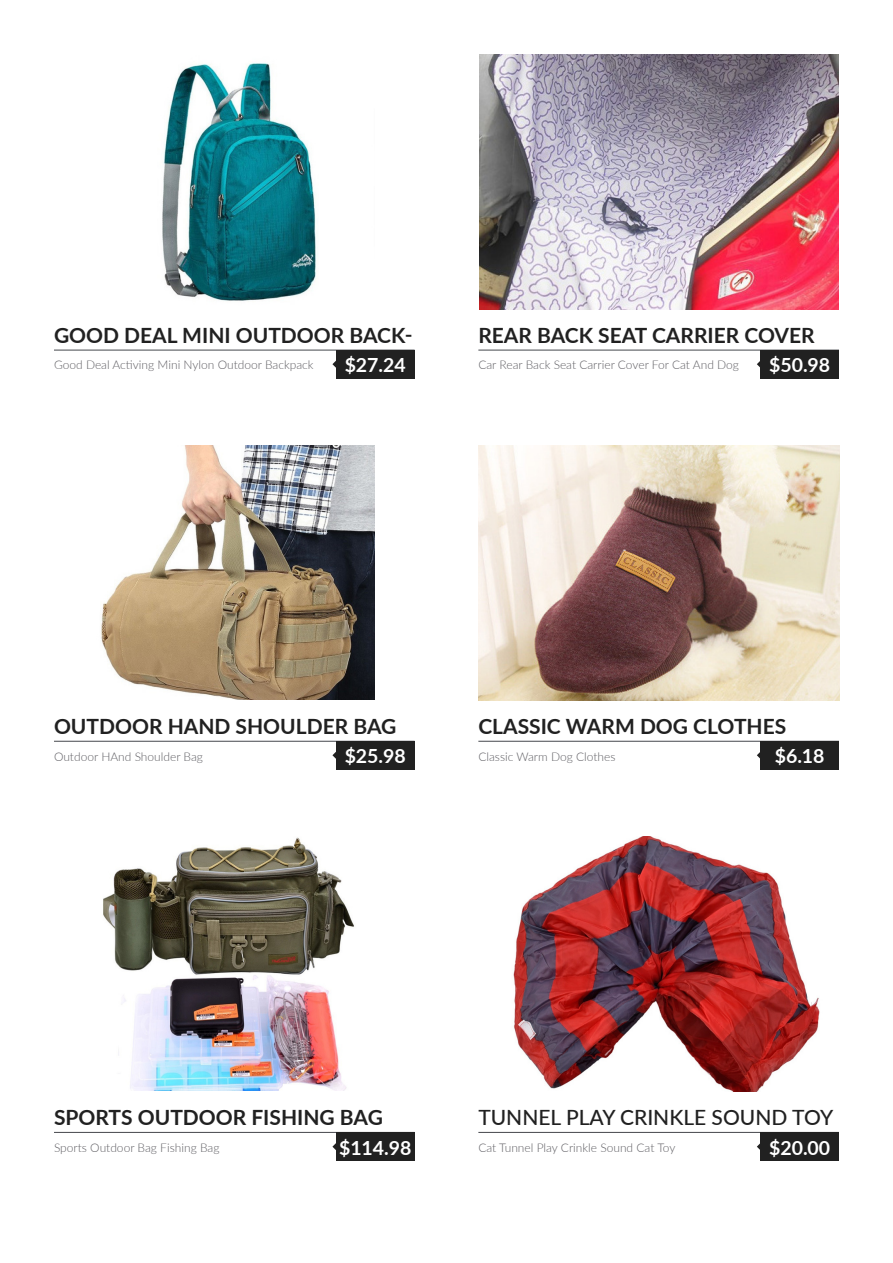
<style>
.page{position:relative;width:893px;height:1263px;background:#fff}
.page>*{position:absolute;margin:0;border:0;box-sizing:border-box;transform-origin:0 0}
.t1{font:700 21px "Lato";color:#212121}
.t2{font:500 21px "Lato";color:#212121}
.t3{font:700 19.5px "Lato";color:#fff}
.t4{font:300 12px "Lato";color:#605f64}
</style>
<div class="page">
<hr style="left:54px;top:350px;width:361px;height:1px;background:#45474c">
<hr style="left:478px;top:350px;width:361px;height:1px;background:#45474c">
<img style="left:162px;top:63px;width:154px;height:238px">
<img style="left:479px;top:54px;width:360px;height:255px">
<hr style="left:54px;top:741px;width:361px;height:1px;background:#45474c">
<hr style="left:478px;top:741px;width:361px;height:1px;background:#45474c">
<img style="left:101px;top:445px;width:274px;height:254px">
<img style="left:478px;top:445px;width:362px;height:255px">
<hr style="left:54px;top:1132px;width:361px;height:1px;background:#45474c">
<hr style="left:478px;top:1132px;width:361px;height:1px;background:#45474c">
<img style="left:103px;top:837px;width:251px;height:253px">
<img style="left:513px;top:836px;width:307px;height:255px">
<div style="left:336px;top:1132px;width:79px;height:29px;background:#212121"></div>
<div style="left:760px;top:1132px;width:79px;height:29px;background:#212121"></div>
<div style="left:760px;top:741px;width:79px;height:29px;background:#212121"></div>
<div style="left:336px;top:741px;width:79px;height:29px;background:#212121"></div>
<div style="left:336px;top:350px;width:79px;height:29px;background:#212121"></div>
<div style="left:760px;top:350px;width:79px;height:29px;background:#212121"></div>
<svg style="left:332px;top:1143px;width:4px;height:7px"></svg>
<svg style="left:757px;top:1143px;width:3px;height:7px"></svg>
<svg style="left:757px;top:752px;width:3px;height:7px"></svg>
<svg style="left:332px;top:752px;width:4px;height:7px"></svg>
<svg style="left:332px;top:361px;width:4px;height:7px"></svg>
<svg style="left:757px;top:361px;width:3px;height:7px"></svg>
<p class="t1" style="left:54px;top:320px;width:360px">GOOD DEAL MINI OUTDOOR BACK-</p>
<p class="t1" style="left:478px;top:320px;width:338px">REAR BACK SEAT CARRIER COVER</p>
<p class="t4" style="left:54px;top:357px;width:261px">Good Deal Activing Mini Nylon Outdoor Backpack</p>
<p class="t4" style="left:478px;top:357px;width:262px">Car Rear Back Seat Carrier Cover For Cat And Dog</p>
<p class="t3" style="left:345px;top:351px;width:63px">$27.24</p>
<p class="t3" style="left:769px;top:351px;width:63px">$50.98</p>
<p class="t1" style="left:54px;top:711px;width:344px">OUTDOOR HAND SHOULDER BAG</p>
<p class="t1" style="left:478px;top:711px;width:309px">CLASSIC WARM DOG CLOTHES</p>
<p class="t4" style="left:54px;top:748px;width:151px">Outdoor HAnd Shoulder Bag</p>
<p class="t4" style="left:478px;top:748px;width:139px">Classic Warm Dog Clothes</p>
<p class="t3" style="left:345px;top:742px;width:63px">$25.98</p>
<p class="t3" style="left:775px;top:742px;width:51px">$6.18</p>
<p class="t1" style="left:54px;top:1102px;width:330px">SPORTS OUTDOOR FISHING BAG</p>
<p class="t2" style="left:478px;top:1102px;width:356px">TUNNEL PLAY CRINKLE SOUND TOY</p>
<p class="t4" style="left:54px;top:1139px;width:167px">Sports Outdoor Bag Fishing Bag</p>
<p class="t3" style="left:339px;top:1133px;width:74px">$114.98</p>
<p class="t4" style="left:478px;top:1139px;width:198px">Cat Tunnel Play Crinkle Sound Cat Toy</p>
<p class="t3" style="left:769px;top:1133px;width:63px">$20.00</p>
</div>
